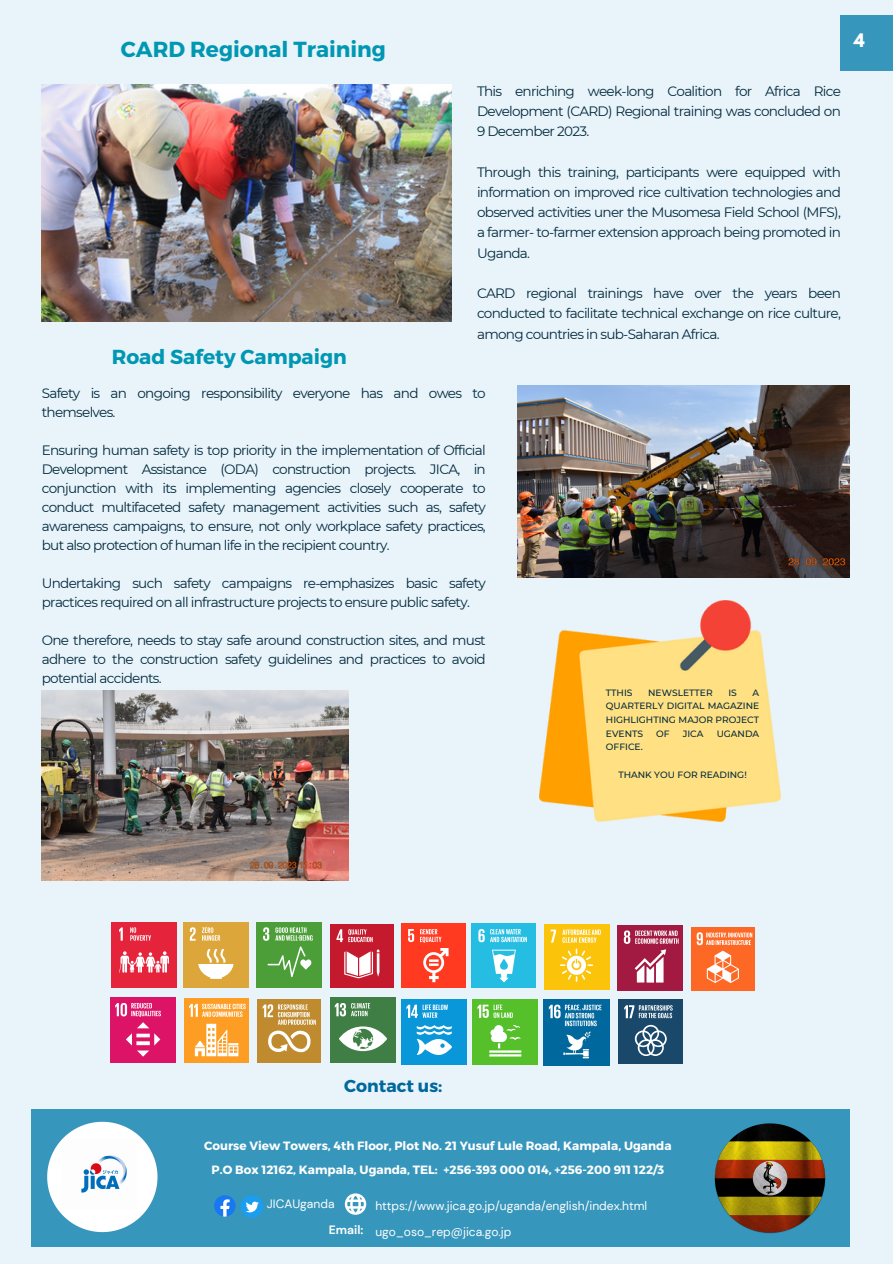
<style>
.page{position:relative;width:893px;height:1264px;background:#fff}
.page>*{position:absolute;margin:0;border:0;box-sizing:border-box;transform-origin:0 0}
.t1{font:700 21.75px "Montserrat";color:#0097b2}
.t2{font:700 20.25px "Montserrat";color:#0097b2}
.t3{font:700 17.25px "Montserrat";color:#00689d}
.t4{font:700 16.5px "League Spartan";color:#fff}
.t5{font:13.65px/18.9px "Montserrat";letter-spacing:-.055em;color:#022a3d;text-align:justify}
.t6{font:12.15px "DM Sans";color:#fefefe}
.t7{font:700 12.15px "DM Sans";color:#fefefe}
.t8{font:700 12px/24px "Montserrat";color:#fefefe;text-align:center}
.t9{font:500 9.15px/13.6px "Montserrat";color:#022a3d;text-align:justify}
</style>
<div class="page">
<div style="left:0;top:0;width:892px;height:1263px;background:#e8f3fa"></div>
<div style="left:111px;top:922px;width:66px;height:65px;background:#e5243b"></div>
<svg style="left:119px;top:927px;width:50px;height:45px"></svg>
<div style="left:183px;top:922px;width:65px;height:65px;background:#dda63a"></div>
<svg style="left:190px;top:927px;width:6px;height:13px"></svg>
<svg style="left:198px;top:948px;width:35px;height:30px"></svg>
<svg style="left:202px;top:927px;width:18px;height:13px"></svg>
<div style="left:257px;top:922px;width:65px;height:65px;background:#4c9f38"></div>
<svg style="left:263px;top:927px;width:6px;height:13px"></svg>
<svg style="left:267px;top:946px;width:44px;height:31px"></svg>
<svg style="left:275px;top:927px;width:37px;height:13px"></svg>
<div style="left:330px;top:924px;width:63px;height:63px;background:#c5192d"></div>
<svg style="left:344px;top:949px;width:35px;height:29px"></svg>
<svg style="left:336px;top:929px;width:36px;height:13px"></svg>
<div style="left:401px;top:923px;width:65px;height:64px;background:#ff3a21"></div>
<svg style="left:408px;top:929px;width:6px;height:13px"></svg>
<svg style="left:423px;top:948px;width:25px;height:34px"></svg>
<svg style="left:420px;top:929px;width:21px;height:13px"></svg>
<div style="left:472px;top:923px;width:64px;height:64px;background:#26bde2"></div>
<svg style="left:478px;top:929px;width:49px;height:53px"></svg>
<div style="left:544px;top:924px;width:65px;height:65px;background:#fcc30b"></div>
<svg style="left:550px;top:929px;width:6px;height:13px"></svg>
<svg style="left:562px;top:929px;width:38px;height:13px"></svg>
<svg style="left:560px;top:948px;width:33px;height:33px"></svg>
<div style="left:617px;top:925px;width:66px;height:65px;background:#a21942"></div>
<svg style="left:634px;top:949px;width:32px;height:33px"></svg>
<svg style="left:623px;top:930px;width:55px;height:13px"></svg>
<div style="left:691px;top:927px;width:63px;height:63px;background:#fd6925"></div>
<svg style="left:696px;top:932px;width:56px;height:51px"></svg>
<div style="left:110px;top:997px;width:66px;height:65px;background:#dd1367"></div>
<svg style="left:115px;top:1002px;width:46px;height:14px"></svg>
<svg style="left:126px;top:1022px;width:34px;height:34px"></svg>
<div style="left:184px;top:998px;width:65px;height:64px;background:#fd9d24"></div>
<svg style="left:195px;top:1023px;width:43px;height:33px"></svg>
<svg style="left:189px;top:1003px;width:57px;height:13px"></svg>
<div style="left:258px;top:999px;width:63px;height:63px;background:#bf8b2e"></div>
<svg style="left:262px;top:1004px;width:54px;height:48px"></svg>
<div style="left:330px;top:997px;width:65px;height:65px;background:#3f7e44"></div>
<svg style="left:335px;top:1003px;width:52px;height:48px"></svg>
<div style="left:401px;top:999px;width:66px;height:65px;background:#0a97d9"></div>
<svg style="left:406px;top:1004px;width:46px;height:50px"></svg>
<div style="left:472px;top:999px;width:66px;height:65px;background:#56c02b"></div>
<svg style="left:489px;top:1025px;width:32px;height:31px"></svg>
<svg style="left:477px;top:1004px;width:35px;height:13px"></svg>
<div style="left:543px;top:999px;width:67px;height:66px;background:#00689d"></div>
<svg style="left:548px;top:1004px;width:53px;height:54px"></svg>
<div style="left:618px;top:999px;width:64px;height:65px;background:#19486a"></div>
<svg style="left:624px;top:1005px;width:48px;height:51px"></svg>
<div style="left:31px;top:1109px;width:818px;height:137px;background:#3796bc"></div>
<svg style="left:345px;top:1193px;width:21px;height:21px"></svg>
<svg style="left:214px;top:1195px;width:49px;height:22px"></svg>
<svg style="left:47px;top:1121px;width:111px;height:110px"></svg>
<img style="left:63px;top:1139px;width:74px;height:69px">
<img style="left:715px;top:1123px;width:110px;height:110px">
<div style="left:840px;top:15px;width:52px;height:56px;background:#3796bc"></div>
<img style="left:539px;top:600px;width:241px;height:221px">
<img style="left:42px;top:84px;width:409px;height:237px">
<img style="left:517px;top:386px;width:332px;height:191px">
<img style="left:42px;top:690px;width:306px;height:190px">
<p class="t1" style="left:121px;top:35px;width:266px">CARD Regional Training</p>
<p class="t2" style="left:112px;top:343px;width:236px">Road Safety Campaign</p>
<p class="t5" style="left:477px;top:80px;width:365px;line-height:20.2px">This enriching week-long Coalition for Africa Rice Development (CARD) Regional training was concluded on 9 December 2023.</p>
<p class="t5" style="left:477px;top:161px;width:365px;line-height:20.2px">Through this training, participants were equipped with information on improved rice cultivation technologies and observed activities uner the Musomesa Field School (MFS), a farmer- to-farmer extension approach being promoted in Uganda.</p>
<p class="t5" style="left:477px;top:283px;width:365px;line-height:20.2px">CARD regional trainings have over the years been conducted to facilitate technical exchange on rice culture, among countries in sub-Saharan Africa.</p>
<h3 class="t5" style="left:42px;top:384px;width:445px">Safety is an ongoing responsibility everyone has and owes to themselves.</h3>
<h3 class="t5" style="left:42px;top:441px;width:445px">Ensuring human safety is top priority in the implementation of Official Development Assistance (ODA) construction projects. JICA, in conjunction with its implementing agencies closely cooperate to conduct multifaceted safety management activities such as, safety awareness campaigns, to ensure, not only workplace safety practices, but also protection of human life in the recipient country.</h3>
<h3 class="t5" style="left:42px;top:574px;width:445px">Undertaking such safety campaigns re-emphasizes basic safety practices required on all infrastructure projects to ensure public safety.</h3>
<h3 class="t5" style="left:42px;top:630px;width:445px">One therefore, needs to stay safe around construction sites, and must adhere to the construction safety guidelines and practices to avoid potential accidents.</h3>
<p class="t9" style="left:606px;top:685px;width:28px">TTHIS</p>
<p class="t9" style="left:648px;top:685px;width:66px">NEWSLETTER</p>
<p class="t9" style="left:728px;top:685px;width:10px">IS</p>
<p class="t9" style="left:606px;top:685px;width:155px;text-indent:147px">A QUARTERLY DIGITAL MAGAZINE HIGHLIGHTING MAJOR PROJECT EVENTS</p>
<p class="t9" style="left:656px;top:726px;width:15px">OF</p>
<p class="t9" style="left:682px;top:726px;width:22px">JICA</p>
<p class="t9" style="left:716px;top:726px;width:44px">UGANDA</p>
<p class="t9" style="left:606px;top:740px;width:38px">OFFICE.</p>
<p class="t9" style="left:618px;top:767px;width:130px">THANK YOU FOR READING!</p>
<p class="t4" style="left:853px;top:32px;width:12px">4</p>
<p class="t3" style="left:344px;top:1074px;width:100px">Contact us:</p>
<p class="t8" style="left:204px;top:1132px;width:468px">Course View Towers, 4th Floor, Plot No. 21 Yusuf Lule Road, Kampala, Uganda<br>P.O Box 12162, Kampala, Uganda, TEL: +256-393 000 014, +256-200 911 122/3</p>
<p class="t6" style="left:267px;top:1195px;width:69px">JICAUganda</p>
<p class="t6" style="left:375px;top:1197px;width:273px">https://www.jica.go.jp/uganda/english/index.html</p>
<p class="t7" style="left:329px;top:1222px;width:36px">Email:</p>
<p class="t6" style="left:375px;top:1223px;width:137px">ugo_oso_rep@jica.go.jp</p>
</div>
